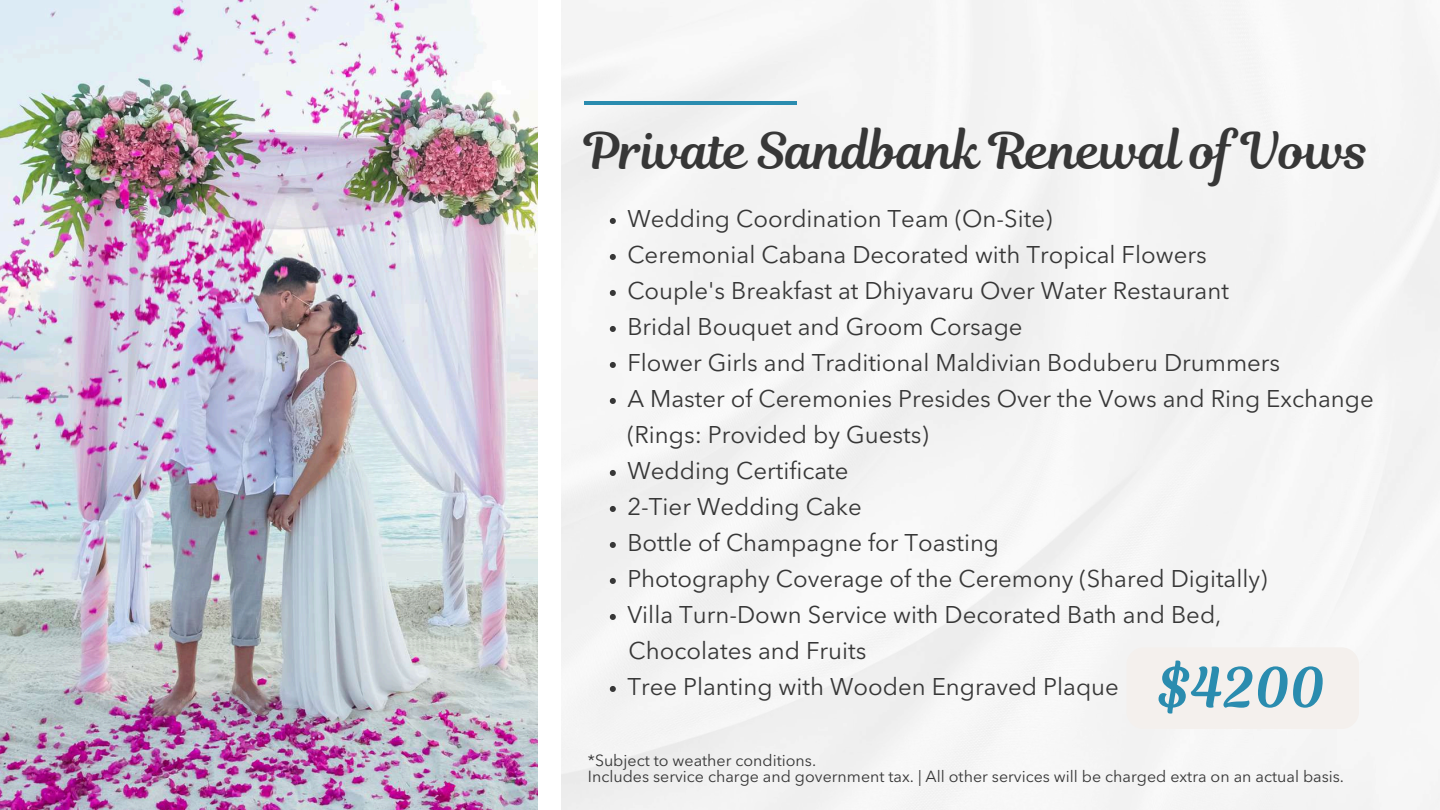
<style>
.page{position:relative;width:1440px;height:810px;background:#fff}
.page>*{position:absolute;margin:0;border:0;box-sizing:border-box;transform-origin:0 0}
.t1{font:55px "RTL Romman Regular";color:#2a8caf}
.t2{font:50px "RTL Romman Regular";color:#373737}
.t3{font:24px/36px "Avenir Next LT Pro";color:#373737}
.t4{font:16px/15.8px "Avenir Next LT Pro";color:#373737}
</style>
<div class="page">
<div style="left:561px;top:0;width:879px;height:810px;background:#f4f4f4"></div>
<img style="left:0;top:0;width:538px;height:810px">
<hr style="left:585px;top:101px;width:212px;height:3px;background:#2a8caf">
<svg style="left:610px;top:218px;width:6px;height:6px"></svg>
<svg style="left:610px;top:254px;width:6px;height:6px"></svg>
<svg style="left:610px;top:290px;width:6px;height:6px"></svg>
<svg style="left:610px;top:326px;width:6px;height:6px"></svg>
<svg style="left:610px;top:362px;width:6px;height:6px"></svg>
<svg style="left:610px;top:398px;width:6px;height:6px"></svg>
<svg style="left:610px;top:470px;width:6px;height:6px"></svg>
<svg style="left:610px;top:506px;width:6px;height:6px"></svg>
<svg style="left:610px;top:542px;width:6px;height:6px"></svg>
<svg style="left:610px;top:578px;width:6px;height:6px"></svg>
<svg style="left:610px;top:614px;width:6px;height:6px"></svg>
<svg style="left:610px;top:686px;width:6px;height:6px"></svg>
<div style="left:1127px;top:647px;width:232px;height:82px;background:#f4f0ed;border-radius:17px"></div>
<h2 class="t2" style="left:585px;top:116px;width:786px">Private Sandbank Renewal of Vows</h2>
<p class="t3" style="left:627px;top:203px;width:748px">Wedding Coordination Team (On-Site)<br>Ceremonial Cabana Decorated with Tropical Flowers<br>Couple's Breakfast at Dhiyavaru Over Water Restaurant<br>Bridal Bouquet and Groom Corsage<br>Flower Girls and Traditional Maldivian Boduberu Drummers<br>A Master of Ceremonies Presides Over the Vows and Ring Exchange (Rings: Provided by Guests)<br>Wedding Certificate<br>2-Tier Wedding Cake<br>Bottle of Champagne for Toasting<br>Photography Coverage of the Ceremony (Shared Digitally)<br>Villa Turn-Down Service with Decorated Bath and Bed,<br>Chocolates and Fruits<br>Tree Planting with Wooden Engraved Plaque</p>
<h1 class="t1" style="left:1157px;top:649px;width:169px">$4200</h1>
<p class="t4" style="left:588px;top:754px;width:758px">*Subject to weather conditions.<br>Includes service charge and government tax. | All other services will be charged extra on an actual basis.</p>
</div>
